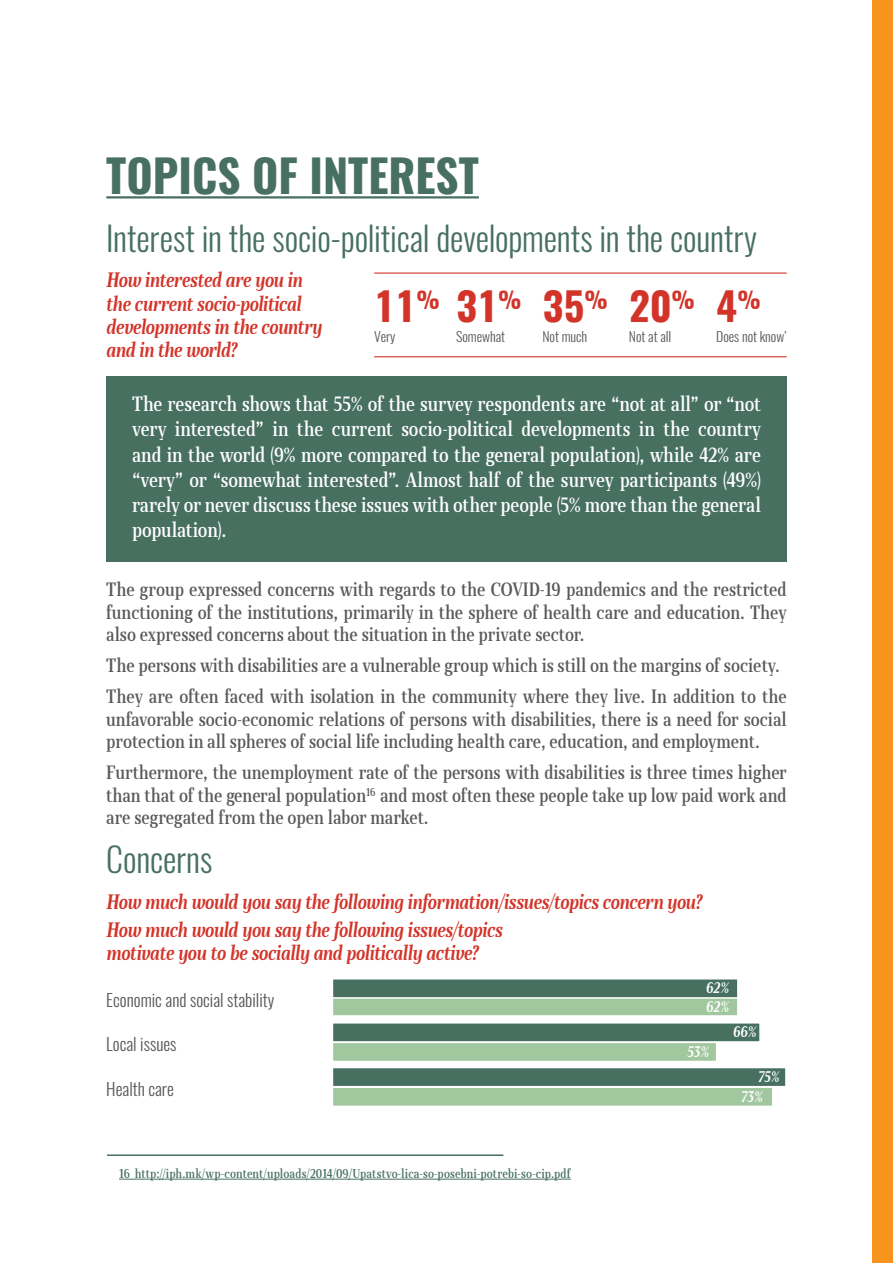
<style>
.page{position:relative;width:893px;height:1263px;background:#fff}
.page>*{position:absolute;margin:0;border:0;box-sizing:border-box;transform-origin:0 0}
.t1{font:700 45px "Oswald";color:#477061}
.t2{font:700 39px "Oswald";color:#d2342a}
.t3{font:300 33.75px "Oswald";letter-spacing:-.005em;color:#477061}
.t4{font:700 19.5px/23.4px "Skola Serif Cn It";letter-spacing:-.01em;color:#d2342a}
.t5{font:500 19.35px/25.2px "Skola Serif Cn";letter-spacing:-.005em;color:#fff;text-align:justify}
.t6{font:500 18px/22.5px "Skola Serif Cn";color:#58595b;text-align:justify}
.t7{font:300 17.25px "Oswald";color:#58595b}
.t8{font:700 14.4px/19.6px "Skola Serif Cn It";letter-spacing:-.02em;color:#fff}
.t9{font:300 13.5px "Oswald";color:#58595b}
.t10{font:500 12px "Skola Serif Cn";letter-spacing:.01em;color:#477061}
</style>
<div class="page">
<hr style="left:119px;top:1179px;width:452px;height:1px;background:#477061">
<hr style="left:107px;top:1154px;width:396px;height:2px;background:#477061">
<div style="left:106px;top:376px;width:681px;height:185px;background:#477061"></div>
<hr style="left:106px;top:196px;width:373px;height:2px;background:#477061">
<hr style="left:374px;top:272px;width:413px;height:2px;background:#d2342a">
<hr style="left:374px;top:356px;width:413px;height:1px;background:#d2342a">
<div style="left:332px;top:1041px;width:385px;height:21px;background:#a1c79f;border:2px solid #fff"></div>
<div style="left:332px;top:1022px;width:429px;height:21px;background:#477061;border:2px solid #fff"></div>
<div style="left:332px;top:996px;width:407px;height:21px;background:#a1c79f;border:2px solid #fff"></div>
<div style="left:332px;top:978px;width:407px;height:21px;background:#477061;border:2px solid #fff"></div>
<div style="left:332px;top:1086px;width:441px;height:21px;background:#a1c79f;border:2px solid #fff"></div>
<div style="left:332px;top:1067px;width:455px;height:20px;background:#477061;border:2px solid #fff"></div>
<div style="left:873px;top:0;width:20px;height:1263px;background:#f7941e"></div>
<h1 class="t1" style="left:106px;top:152px;width:374px">TOPICS OF INTEREST</h1>
<h3 class="t3" style="left:106px;top:208px;width:652px">Interest in the socio-political developments in the country</h3>
<p class="t4" style="left:106px;top:268px;width:217px">How interested are you in the current socio-political developments in the country and in the world?</p>
<h2 class="t2" style="left:374px;top:286px;width:149px">11<sup>%</sup> 31<sup>%</sup></h2>
<p class="t9" style="left:374px;top:325px;width:23px">Very</p>
<p class="t9" style="left:456px;top:325px;width:51px">Somewhat</p>
<h2 class="t2" style="left:542px;top:286px;width:67px">35<sup>%</sup></h2>
<p class="t9" style="left:542px;top:325px;width:46px">Not much</p>
<h2 class="t2" style="left:629px;top:286px;width:67px">20<sup>%</sup></h2>
<p class="t9" style="left:629px;top:325px;width:44px">Not at all</p>
<h2 class="t2" style="left:716px;top:286px;width:46px">4<sup>%</sup></h2>
<p class="t9" style="left:716px;top:325px;width:72px">Does not know’</p>
<p class="t5" style="left:132px;top:391px;width:630px">The research shows that 55% of the survey respondents are “not at all” or “not very interested” in the current socio-political developments in the country and in the world (9% more compared to the general population), while 42% are “very” or “somewhat interested”. Almost half of the survey participants (49%) rarely or never discuss these issues with other people (5% more than the general population).</p>
<p class="t6" style="left:106px;top:578px;width:682px">The group expressed concerns with regards to the COVID-19 pandemics and the restricted functioning of the institutions, primarily in the sphere of health care and education. They also expressed concerns about the situation in the private sector.</p>
<p class="t6" style="left:106px;top:650px;width:682px;line-height:31px">The persons with disabilities are a vulnerable group which is still on the margins of society.<br>They are often faced with isolation in the community where they live. In addition to the</p>
<p class="t6" style="left:106px;top:708px;width:682px">unfavorable socio-economic relations of persons with disabilities, there is a need for social protection in all spheres of social life including health care, education, and employment.</p>
<p class="t6" style="left:106px;top:761px;width:682px">Furthermore, the unemployment rate of the persons with disabilities is three times higher than that of the general population<sup>16</sup> and most often these people take up low paid work and are segregated from the open labor market.</p>
<h3 class="t3" style="left:106px;top:829px;width:108px">Concerns</h3>
<p class="t4" style="left:106px;top:888px;width:597px;line-height:27.6px">How much would you say the following information/issues/topics concern you?<br>How much would you say the following issues/topics</p>
<p class="t4" style="left:106px;top:941px;width:374px">motivate you to be socially and politically active?</p>
<p class="t7" style="left:106px;top:984px;width:170px">Economic and social stability</p>
<p class="t7" style="left:106px;top:1029px;width:72px">Local issues</p>
<p class="t7" style="left:106px;top:1074px;width:69px">Health care</p>
<p class="t10" style="left:119px;top:1166px;width:453px">16 http://iph.mk/wp-content/uploads/2014/09/Upatstvo-lica-so-posebni-potrebi-so-cip.pdf</p>
<p class="t8" style="left:706px;top:978px;width:25px">62%</p>
<p class="t8" style="left:706px;top:997px;width:25px">62%</p>
<p class="t8" style="left:687px;top:1042px;width:24px">53%</p>
<p class="t8" style="left:733px;top:1022px;width:25px">66%</p>
<p class="t8" style="left:741px;top:1067px;width:40px;text-indent:17px">75%<br>73%</p>
</div>
